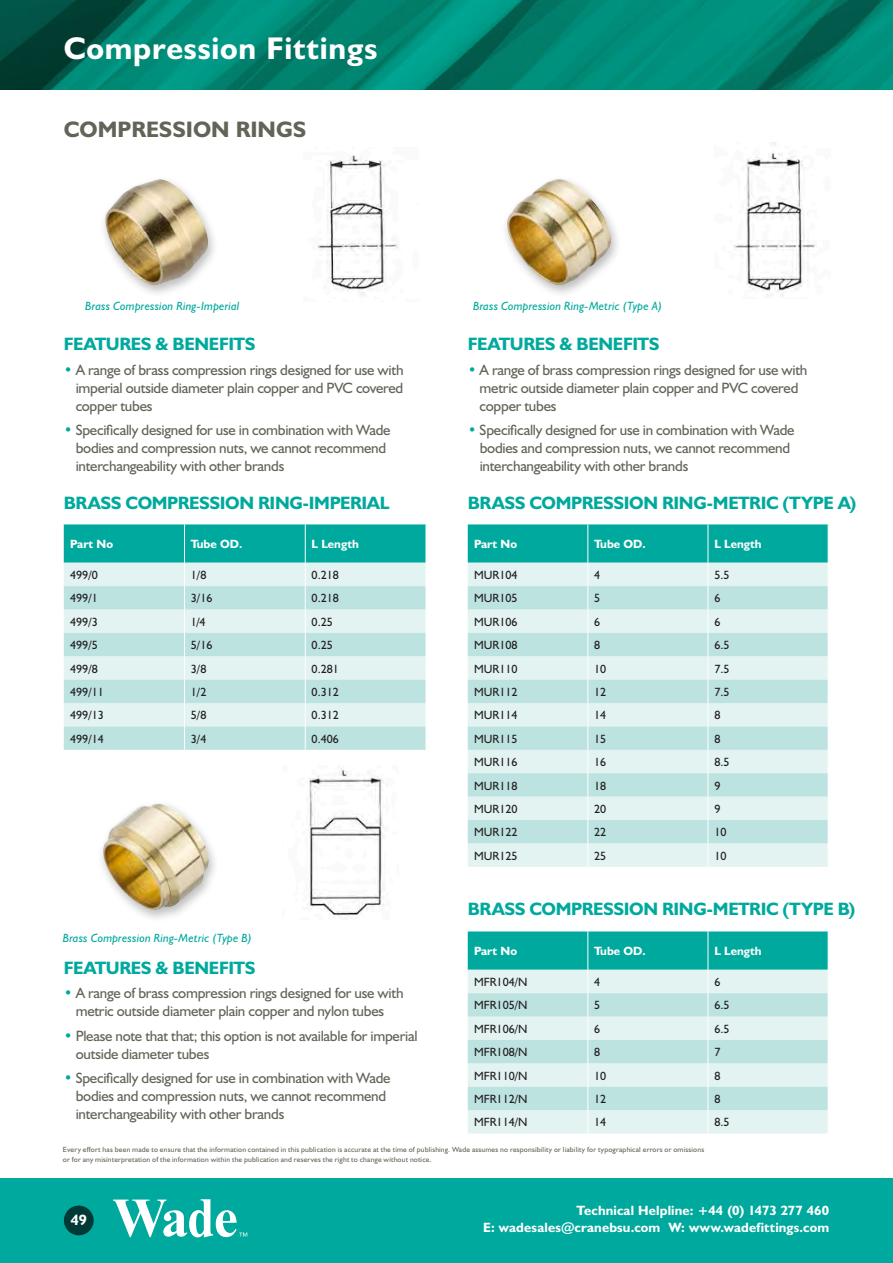
<style>
.page{position:relative;width:893px;height:1263px;background:#fff}
.page>*{position:absolute;margin:0;border:0;box-sizing:border-box;transform-origin:0 0}
.t1{font:700 31.5px "Humanist 521 BT";letter-spacing:.025em;color:#fff}
.t2{font:700 22.5px "Humanist 521 BT";color:#636358}
.t3{font:700 18px "Humanist 521 BT";letter-spacing:-.02em;color:#00a99d}
.t4{font:15px/18px "Humanist 521 BT";letter-spacing:-.015em;color:#636358}
.t5{font:700 15px "Humanist 521 BT";color:#fff}
.t6{font:700 13.5px/16.5px "Humanist 521 BT";letter-spacing:.01em;color:#fff;text-align:right}
.t7{font:12px "Humanist 521 BT";color:#231f20}
.t8{font:italic 12px "Humanist 521 BT";letter-spacing:.015em;color:#00a99d}
.t9{font:700 12px "Humanist 521 BT";color:#fff}
.t10{font:7.5px/10.5px "Humanist 521 BT";letter-spacing:.025em;color:#636358}
.s1{color:#00a99d}
</style>
<div class="page">
<img style="left:0;top:0;width:893px;height:89px">
<div style="left:0;top:1178px;width:893px;height:85px;background:#00a99d"></div>
<div style="left:64px;top:1205px;width:30px;height:30px;background:#003935;border-radius:50%"></div>
<svg style="left:113px;top:1199px;width:134px;height:38px"></svg>
<svg style="left:64px;top:524px;width:362px;height:226px;background:#ade0dc"></svg>
<svg style="left:468px;top:931px;width:361px;height:202px;background:#abdfdc"></svg>
<svg style="left:468px;top:524px;width:361px;height:343px;background:#bae4e1"></svg>
<div style="left:500px;top:174px;width:122px;height:125px;background:#231f20;opacity:.3"></div>
<img style="left:507px;top:179px;width:104px;height:106px">
<div style="left:96px;top:799px;width:124px;height:124px;background:#231f20;opacity:.3"></div>
<img style="left:103px;top:804px;width:106px;height:106px">
<div style="left:99px;top:174px;width:120px;height:125px;background:#231f20;opacity:.3"></div>
<img style="left:105px;top:179px;width:103px;height:106px">
<img style="left:309px;top:767px;width:75px;height:151px">
<img style="left:734px;top:142px;width:82px;height:154px">
<img style="left:317px;top:155px;width:81px;height:141px">
<h1 class="t1" style="left:64px;top:28px;width:315px">Compression Fittings</h1>
<p class="t2" style="left:64px;top:116px;width:244px">COMPRESSION RINGS</p>
<p class="t8" style="left:85px;top:299px;width:156px">Brass Compression Ring-Imperial</p>
<p class="t8" style="left:473px;top:299px;width:191px">Brass Compression Ring-Metric (Type A)</p>
<p class="t3" style="left:64px;top:333px;width:193px">FEATURES &amp; BENEFITS</p>
<p class="t4" style="left:76px;top:360px;width:329px;text-align:justify;text-indent:-12px"><span class="s1">•</span> A range of brass compression rings designed for use with imperial outside diameter plain copper and PVC covered copper tubes</p>
<p class="t4" style="left:76px;top:420px;width:316px;text-indent:-12px"><span class="s1">•</span> Specifically designed for use in combination with Wade bodies and compression nuts, we cannot recommend interchangeability with other brands</p>
<p class="t3" style="left:64px;top:492px;width:327px">BRASS COMPRESSION RING-IMPERIAL</p>
<p class="t9" style="left:70px;top:537px;width:44px">Part No</p>
<p class="t9" style="left:191px;top:537px;width:53px">Tube OD.</p>
<p class="t9" style="left:312px;top:537px;width:49px">L Length</p>
<p class="t7" style="left:70px;top:567px;width:29px">499/0</p>
<p class="t7" style="left:191px;top:567px;width:17px">1/8</p>
<p class="t7" style="left:312px;top:567px;width:29px">0.218</p>
<p class="t7" style="left:70px;top:591px;width:29px">499/1</p>
<p class="t7" style="left:191px;top:591px;width:23px">3/16</p>
<p class="t7" style="left:312px;top:591px;width:29px">0.218</p>
<p class="t7" style="left:70px;top:614px;width:29px">499/3</p>
<p class="t7" style="left:191px;top:614px;width:16px">1/4</p>
<p class="t7" style="left:312px;top:614px;width:23px">0.25</p>
<p class="t7" style="left:70px;top:638px;width:29px">499/5</p>
<p class="t7" style="left:191px;top:638px;width:23px">5/16</p>
<p class="t7" style="left:312px;top:638px;width:23px">0.25</p>
<p class="t7" style="left:70px;top:661px;width:29px">499/8</p>
<p class="t7" style="left:191px;top:661px;width:17px">3/8</p>
<p class="t7" style="left:312px;top:661px;width:29px">0.281</p>
<p class="t7" style="left:70px;top:684px;width:35px">499/11</p>
<p class="t7" style="left:191px;top:684px;width:17px">1/2</p>
<p class="t7" style="left:312px;top:684px;width:29px">0.312</p>
<p class="t7" style="left:70px;top:708px;width:35px">499/13</p>
<p class="t7" style="left:191px;top:708px;width:17px">5/8</p>
<p class="t7" style="left:312px;top:708px;width:29px">0.312</p>
<p class="t7" style="left:70px;top:731px;width:35px">499/14</p>
<p class="t7" style="left:191px;top:731px;width:17px">3/4</p>
<p class="t7" style="left:312px;top:731px;width:29px">0.406</p>
<p class="t8" style="left:63px;top:931px;width:191px">Brass Compression Ring-Metric (Type B)</p>
<p class="t3" style="left:64px;top:957px;width:193px">FEATURES &amp; BENEFITS</p>
<p class="t4" style="left:64px;top:984px;width:341px;text-align:center"><span class="s1">•</span> A range of brass compression rings designed for use with metric outside diameter plain copper and nylon tubes</p>
<p class="t4" style="left:76px;top:1026px;width:343px;text-indent:-12px"><span class="s1">•</span> Please note that that; this option is not available for imperial outside diameter tubes</p>
<p class="t4" style="left:76px;top:1069px;width:316px;text-indent:-12px"><span class="s1">•</span> Specifically designed for use in combination with Wade bodies and compression nuts, we cannot recommend interchangeability with other brands</p>
<p class="t3" style="left:468px;top:333px;width:193px">FEATURES &amp; BENEFITS</p>
<p class="t4" style="left:480px;top:360px;width:329px;text-indent:-12px"><span class="s1">•</span> A range of brass compression rings designed for use with metric outside diameter plain copper and PVC covered copper tubes</p>
<p class="t4" style="left:480px;top:420px;width:316px;text-indent:-12px"><span class="s1">•</span> Specifically designed for use in combination with Wade bodies and compression nuts, we cannot recommend interchangeability with other brands</p>
<p class="t3" style="left:468px;top:492px;width:390px">BRASS COMPRESSION RING-METRIC (TYPE A)</p>
<p class="t9" style="left:474px;top:537px;width:44px">Part No</p>
<p class="t9" style="left:594px;top:537px;width:53px">Tube OD.</p>
<p class="t9" style="left:714px;top:537px;width:49px">L Length</p>
<p class="t7" style="left:474px;top:567px;width:45px">MUR104</p>
<p class="t7" style="left:594px;top:567px;width:8px">4</p>
<p class="t7" style="left:714px;top:567px;width:17px">5.5</p>
<p class="t7" style="left:474px;top:591px;width:45px">MUR105</p>
<p class="t7" style="left:594px;top:591px;width:8px">5</p>
<p class="t7" style="left:714px;top:591px;width:8px">6</p>
<p class="t7" style="left:474px;top:614px;width:45px">MUR106</p>
<p class="t7" style="left:594px;top:614px;width:8px">6</p>
<p class="t7" style="left:714px;top:614px;width:8px">6</p>
<p class="t7" style="left:474px;top:638px;width:45px">MUR108</p>
<p class="t7" style="left:594px;top:638px;width:8px">8</p>
<p class="t7" style="left:714px;top:638px;width:17px">6.5</p>
<p class="t7" style="left:474px;top:661px;width:45px">MUR110</p>
<p class="t7" style="left:594px;top:661px;width:14px">10</p>
<p class="t7" style="left:714px;top:661px;width:17px">7.5</p>
<p class="t7" style="left:474px;top:684px;width:45px">MUR112</p>
<p class="t7" style="left:594px;top:684px;width:14px">12</p>
<p class="t7" style="left:714px;top:684px;width:17px">7.5</p>
<p class="t7" style="left:474px;top:708px;width:45px">MUR114</p>
<p class="t7" style="left:594px;top:708px;width:14px">14</p>
<p class="t7" style="left:714px;top:708px;width:8px">8</p>
<p class="t7" style="left:474px;top:731px;width:45px">MUR115</p>
<p class="t7" style="left:594px;top:731px;width:14px">15</p>
<p class="t7" style="left:714px;top:731px;width:8px">8</p>
<p class="t7" style="left:474px;top:755px;width:45px">MUR116</p>
<p class="t7" style="left:594px;top:755px;width:14px">16</p>
<p class="t7" style="left:714px;top:755px;width:17px">8.5</p>
<p class="t7" style="left:474px;top:778px;width:45px">MUR118</p>
<p class="t7" style="left:594px;top:778px;width:14px">18</p>
<p class="t7" style="left:714px;top:778px;width:8px">9</p>
<p class="t7" style="left:474px;top:801px;width:45px">MUR120</p>
<p class="t7" style="left:594px;top:801px;width:14px">20</p>
<p class="t7" style="left:714px;top:801px;width:8px">9</p>
<p class="t7" style="left:474px;top:825px;width:45px">MUR122</p>
<p class="t7" style="left:594px;top:825px;width:14px">22</p>
<p class="t7" style="left:714px;top:825px;width:14px">10</p>
<p class="t7" style="left:474px;top:848px;width:45px">MUR125</p>
<p class="t7" style="left:594px;top:848px;width:14px">25</p>
<p class="t7" style="left:714px;top:848px;width:14px">10</p>
<p class="t3" style="left:468px;top:898px;width:389px">BRASS COMPRESSION RING-METRIC (TYPE B)</p>
<p class="t9" style="left:474px;top:944px;width:44px">Part No</p>
<p class="t9" style="left:594px;top:944px;width:53px">Tube OD.</p>
<p class="t9" style="left:714px;top:944px;width:49px">L Length</p>
<p class="t7" style="left:474px;top:974px;width:55px">MFR104/N</p>
<p class="t7" style="left:594px;top:974px;width:8px">4</p>
<p class="t7" style="left:714px;top:974px;width:8px">6</p>
<p class="t7" style="left:474px;top:998px;width:55px">MFR105/N</p>
<p class="t7" style="left:594px;top:998px;width:8px">5</p>
<p class="t7" style="left:714px;top:998px;width:17px">6.5</p>
<p class="t7" style="left:474px;top:1021px;width:55px">MFR106/N</p>
<p class="t7" style="left:594px;top:1021px;width:8px">6</p>
<p class="t7" style="left:714px;top:1021px;width:17px">6.5</p>
<p class="t7" style="left:474px;top:1045px;width:55px">MFR108/N</p>
<p class="t7" style="left:594px;top:1045px;width:8px">8</p>
<p class="t7" style="left:714px;top:1045px;width:8px">7</p>
<p class="t7" style="left:474px;top:1068px;width:55px">MFR110/N</p>
<p class="t7" style="left:594px;top:1068px;width:14px">10</p>
<p class="t7" style="left:714px;top:1068px;width:8px">8</p>
<p class="t7" style="left:474px;top:1091px;width:55px">MFR112/N</p>
<p class="t7" style="left:594px;top:1091px;width:14px">12</p>
<p class="t7" style="left:714px;top:1091px;width:8px">8</p>
<p class="t7" style="left:474px;top:1115px;width:55px">MFR114/N</p>
<p class="t7" style="left:594px;top:1115px;width:14px">14</p>
<p class="t7" style="left:714px;top:1115px;width:17px">8.5</p>
<p class="t10" style="left:63px;top:1143px;width:643px">Every effort has been made to ensure that the information contained in this publication is accurate at the time of publishing. Wade assumes no responsibility or liability for typographical errors or omissions or for any misinterpretation of the information within the publication and reserves the right to change without notice.</p>
<p class="t5" style="left:71px;top:1211px;width:18px">49</p>
<p class="t6" style="left:483px;top:1202px;width:348px">Technical Helpline: +44 (0) 1473 277 460<br>E: wadesales@cranebsu.com W: www.wadefittings.com</p>
</div>
